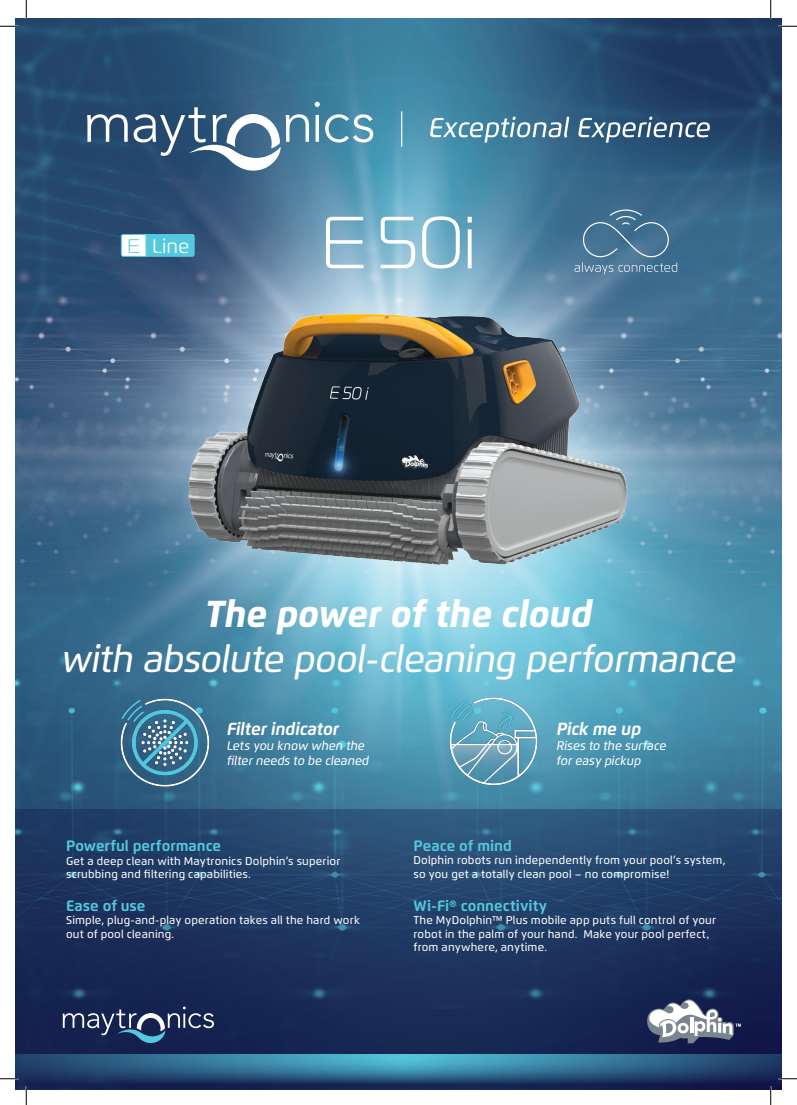
<style>
.page{position:relative;width:797px;height:1105px;background:#fff}
.page>*{position:absolute;margin:0;border:0;box-sizing:border-box;transform-origin:0 0}
.t1{font:300 73.5px "Magistral";color:#fff}
.t2{font:italic 500 37.5px "Flexo";letter-spacing:-.015em;color:#fff}
.t3{font:italic 800 37.5px "Flexo";letter-spacing:-.01em;color:#fff}
.t4{font:300 19.62px "Magistral";color:#54c8df}
.t5{font:19.5px "Flexo";color:#fff}
.t6{font:italic 700 17.5px "Flexo";letter-spacing:-.015em;color:#fff}
.t7{font:700 15px "Flexo";color:#54c8df}
.t8{font:italic 500 12.5px/15px "Flexo";letter-spacing:-.005em;color:#fff}
.t9{font:500 11.25px/13.5px "Flexo";letter-spacing:.015em;color:#fff}
.s1{font-family:"Adobe Hebrew";font-weight:400}
</style>
<div class="page">
<img style="left:16px;top:18px;width:765px;height:791px">
<hr style="left:401px;top:111px;width:1px;height:36px;background:#fff">
<svg style="left:430px;top:117px;width:279px;height:26px;background:#6088a2"></svg>
<svg style="left:87px;top:114px;width:41px;height:28px"></svg>
<svg style="left:315px;top:102px;width:58px;height:41px"></svg>
<svg style="left:134px;top:107px;width:175px;height:65px"></svg>
<svg style="left:120px;top:234px;width:30px;height:23px"></svg>
<img style="left:440px;top:690px;width:107px;height:107px">
<img style="left:110px;top:689px;width:107px;height:107px">
<svg style="left:647px;top:209px;width:30px;height:65px;background:#4b7796"></svg>
<svg style="left:16px;top:809px;width:765px;height:280px;background:#1e3660"></svg>
<svg style="left:16px;top:1055px;width:765px;height:29px;background:#2d6287"></svg>
<svg style="left:63px;top:1006px;width:151px;height:38px;background:#35446b"></svg>
<svg style="left:647px;top:999px;width:94px;height:44px"></svg>
<img style="left:150px;top:158px;width:497px;height:497px">
<svg style="left:0;top:25px;width:19px;height:2px"></svg>
<svg style="left:778px;top:25px;width:19px;height:2px"></svg>
<svg style="left:0;top:1078px;width:19px;height:1px"></svg>
<svg style="left:778px;top:1078px;width:19px;height:1px"></svg>
<svg style="left:25px;top:0;width:2px;height:19px"></svg>
<svg style="left:25px;top:1086px;width:2px;height:19px"></svg>
<svg style="left:770px;top:0;width:1px;height:19px"></svg>
<svg style="left:770px;top:1086px;width:1px;height:19px"></svg>
<h3 class="t4" style="left:128px;top:234px;width:14px">E</h3>
<h3 class="t5" style="left:152px;top:234px;width:39px">Line</h3>
<h1 class="t1" style="left:321px;top:198px;width:156px">E50i</h1>
<h2 class="t3" style="left:205px;top:591px;width:389px">The power of the cloud</h2>
<h2 class="t2" style="left:61px;top:636px;width:677px">with absolute pool-cleaning performance</h2>
<h3 class="t6" style="left:227px;top:718px;width:113px">Filter indicator</h3>
<p class="t8" style="left:227px;top:738px;width:144px">Lets you know when the filter needs to be cleaned</p>
<h3 class="t7" style="left:66px;top:837px;width:156px">Powerful performance</h3>
<p class="t9" style="left:66px;top:854px;width:276px">Get a deep clean with Maytronics Dolphin s’ superior scrubbing and filtering capabilities.</p>
<h3 class="t7" style="left:66px;top:896px;width:81px">Ease of use</h3>
<p class="t9" style="left:66px;top:914px;width:295px">Simple, plug-and-play operation takes all the hard work out of pool cleaning.</p>
<h3 class="t6" style="left:556px;top:718px;width:86px">Pick me up</h3>
<p class="t8" style="left:556px;top:738px;width:111px">Rises to the surface for easy pickup</p>
<h3 class="t7" style="left:413px;top:836px;width:100px">Peace of mind</h3>
<p class="t9" style="left:413px;top:853px;width:313px">Dolphin robots run independently from your pool s’ system, so you get a totally clean pool – no compromise!</p>
<h3 class="t7" style="left:413px;top:896px;width:135px">Wi-Fi® connectivity</h3>
<p class="t9" style="left:583px;top:913px;width:134px;text-indent:-170px">The MyDolphin™ Plus mobile app puts full control of your<br>Make your pool perfect<span class="s1">,</span></p>
<p class="t9" style="left:413px;top:927px;width:165px">robot in the palm of your hand. from anywhere, anytime.</p>
</div>
